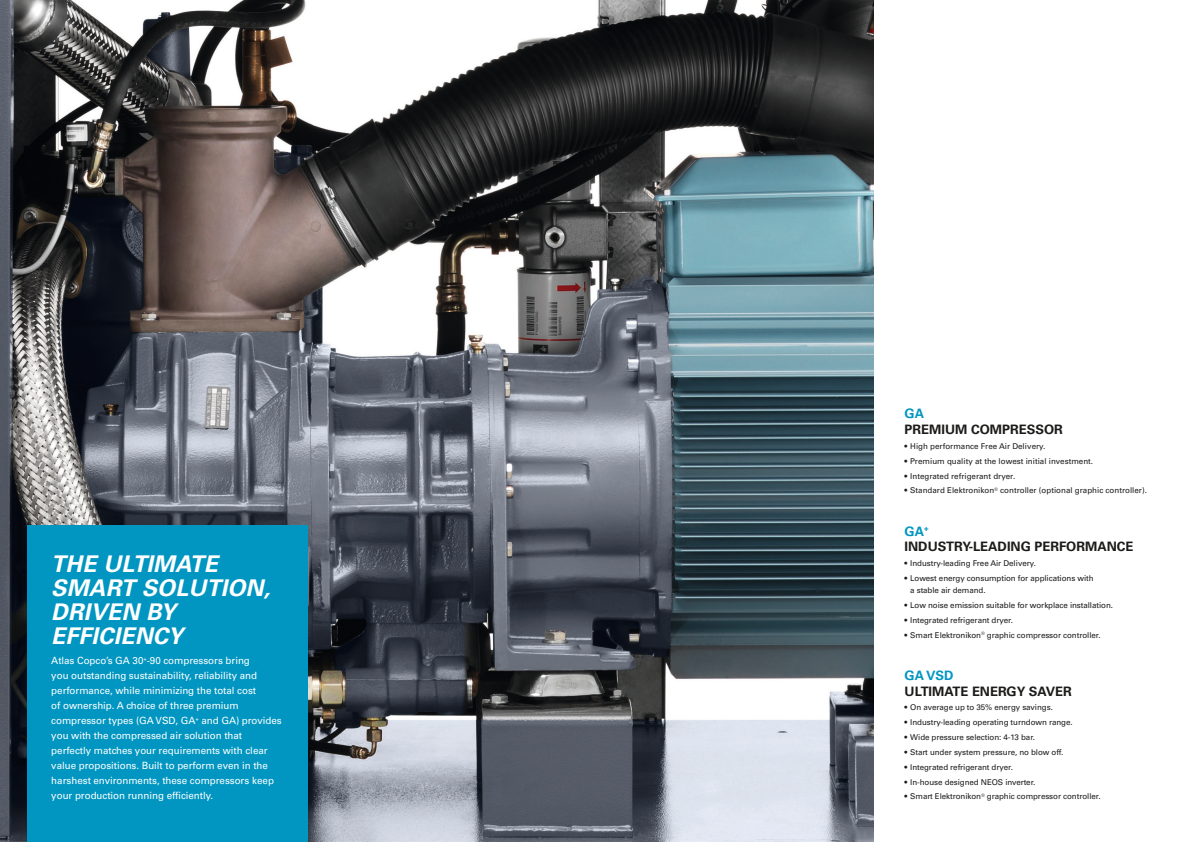
<style>
.page{position:relative;width:1191px;height:842px;background:#fff}
.page>*{position:absolute;margin:0;border:0;box-sizing:border-box;transform-origin:0 0}
.t1{font:italic 700 23px/24px "Univers LT Std";letter-spacing:.01em;color:#fff}
.t2{font:700 13px/15.6px "Univers LT Std";color:#1c1b1a}
.t3{font:700 13px "Univers LT Std";color:#0096c1}
.t4{font:10px/15px "Univers LT Std";letter-spacing:-.005em;color:#fff}
.t5{font:8px/12px "Univers LT Std";letter-spacing:-.01em;color:#1c1b1a}
.s1{color:#0096c1}
</style>
<div class="page">
<img style="left:0;top:0;width:873px;height:842px">
<div style="left:27px;top:526px;width:281px;height:316px;background:#0096c1"></div>
<h1 class="t1" style="left:51px;top:552px;width:220px">THE ULTIMATE<br>SMART SOLUTION,<br>DRIVEN BY<br>EFFICIENCY</h1>
<p class="t4" style="left:51px;top:653px;width:232px">Atlas Copco’s GA 30<sup>+</sup>-90 compressors bring<br>you outstanding sustainability, reliability and performance, while minimizing the total cost<br>of ownership. A choice of three premium compressor types (GA VSD, GA<sup>+</sup> and GA) provides you with the compressed air solution that perfectly matches your requirements with clear value propositions. Built to perform even in the harshest environments, these compressors keep your production running efficiently.</p>
<h2 class="t3" style="left:904px;top:406px;width:21px">GA</h2>
<h2 class="t2" style="left:904px;top:422px;width:160px">PREMIUM COMPRESSOR</h2>
<p class="t5" style="left:904px;top:440px;width:142px">• High performance Free Air Delivery.</p>
<p class="t5" style="left:904px;top:455px;width:190px">• Premium quality at the lowest initial investment.</p>
<p class="t5" style="left:904px;top:470px;width:112px">• Integrated refrigerant dryer.</p>
<p class="t5" style="left:904px;top:484px;width:244px">• Standard Elektronikon<sup>®</sup> controller (optional graphic controller).</p>
<h2 class="t2" style="left:904px;top:523px;width:230px"><span class="s1">GA</span><sup>+<br></sup>INDUSTRY-LEADING PERFORMANCE</h2>
<p class="t5" style="left:904px;top:557px;width:133px">• Industry-leading Free Air Delivery.</p>
<p class="t5" style="left:910px;top:572px;width:185px;text-indent:-6px">• Lowest energy consumption for applications with a stable air demand.</p>
<p class="t5" style="left:904px;top:599px;width:210px">• Low noise emission suitable for workplace installation.</p>
<p class="t5" style="left:904px;top:614px;width:110px">• Integrated refrigerant dryer.</p>
<p class="t5" style="left:904px;top:629px;width:198px">• Smart Elektronikon<sup>®</sup> graphic compressor controller.</p>
<h2 class="t3" style="left:904px;top:668px;width:50px">GA VSD</h2>
<h2 class="t2" style="left:904px;top:683px;width:169px">ULTIMATE ENERGY SAVER</h2>
<p class="t5" style="left:904px;top:702px;width:150px">• On average up to 35% energy savings.</p>
<p class="t5" style="left:904px;top:716px;width:169px">• Industry-leading operating turndown range.</p>
<p class="t5" style="left:904px;top:731px;width:132px">• Wide pressure selection: 4-13 bar.</p>
<p class="t5" style="left:904px;top:746px;width:160px">• Start under system pressure, no blow off.</p>
<p class="t5" style="left:904px;top:761px;width:110px">• Integrated refrigerant dryer.</p>
<p class="t5" style="left:904px;top:776px;width:132px">• In-house designed NEOS inverter.</p>
<p class="t5" style="left:904px;top:791px;width:198px">• Smart Elektronikon<sup>®</sup> graphic compressor controller.</p>
</div>
